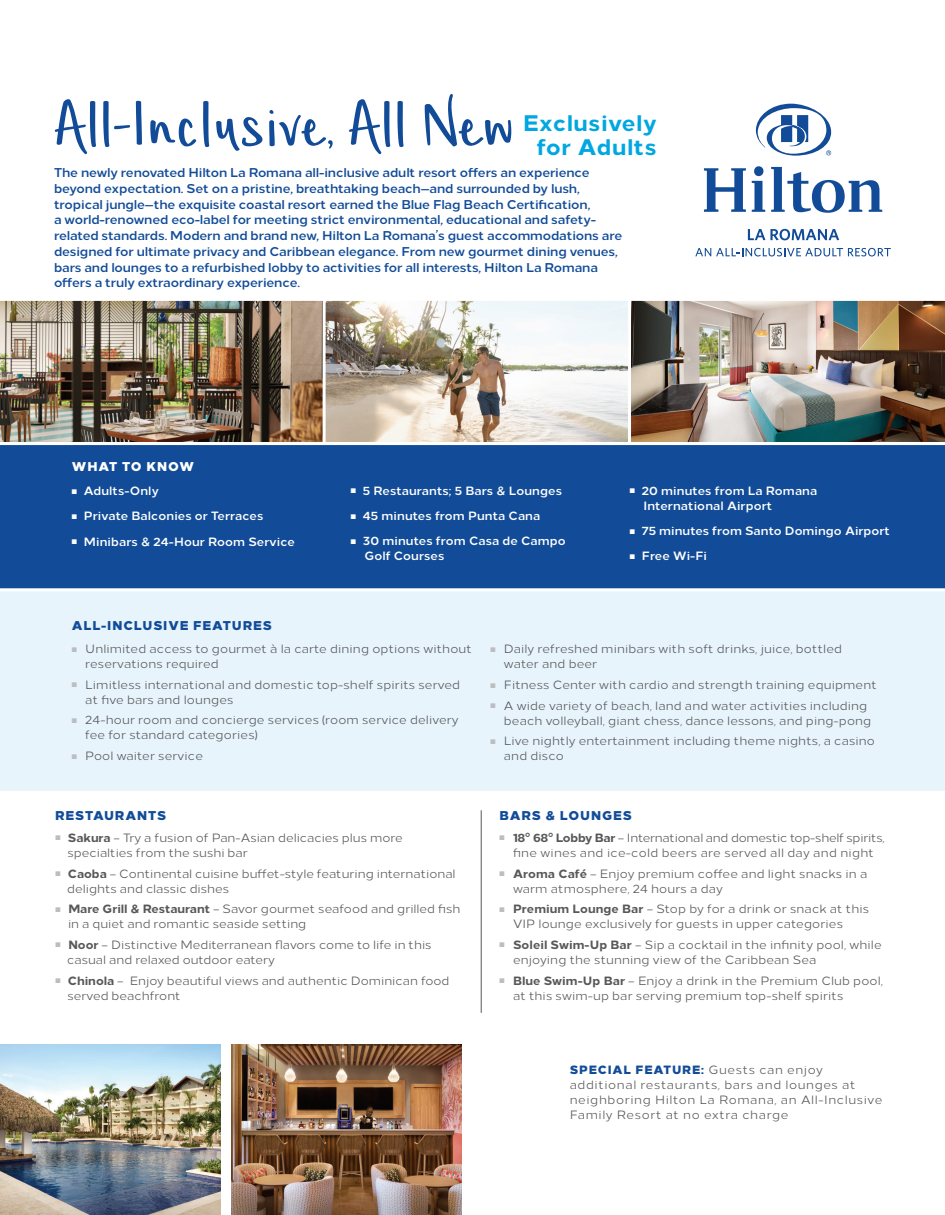
<style>
.page{position:relative;width:945px;height:1215px;background:#fff}
.page>*{position:absolute;margin:0;border:0;box-sizing:border-box;transform-origin:0 0}
.t1{font:93.75px "Simple Joys";letter-spacing:-.01em;color:#124c98}
.t2{font:800 22.5px/24px "Loew";letter-spacing:.03em;color:#00a7e0;text-align:right}
.t3{font:700 12.75px/15.8px "Loew";letter-spacing:-.01em;color:#124c98}
.Subs_Space_below{font:800 12.75px "Loew";letter-spacing:.07em;color:#124c98}
.Sub_Rule_Above{font:800 12.75px "Loew";letter-spacing:.07em;color:#124c98}
.Subs_KO{font:800 12.75px "Loew";letter-spacing:.07em;color:#fff}
.Subs_Space_below-2{font:12px/15px "Loew";letter-spacing:.01em;color:#57585a}
.t4{font:700 12px/15px "Loew";letter-spacing:.01em;color:#fff}
.Subs_Space_below-3{font:12px/15px "Loew";letter-spacing:.05em;color:#57585a}
.Subs_Space_below-4{font:12px/15px "Loew";letter-spacing:-.01em;color:#57585a;text-align:center}
.s1{color:#bcbdc0}
.s2{font-weight:800}
.s3{font-weight:800;color:#124c98}
</style>
<div class="page">
<img style="left:0;top:300px;width:945px;height:142px">
<div style="left:0;top:591px;width:945px;height:199px;background:#e7f4fb"></div>
<hr style="left:481px;top:810px;width:1px;height:203px;background:#57585a">
<div style="left:0;top:445px;width:945px;height:144px;background:#124c98"></div>
<svg style="left:756px;top:104px;width:75px;height:52px"></svg>
<svg style="left:704px;top:168px;width:42px;height:44px"></svg>
<svg style="left:752px;top:166px;width:13px;height:46px"></svg>
<svg style="left:771px;top:167px;width:111px;height:46px"></svg>
<svg style="left:748px;top:229px;width:91px;height:11px"></svg>
<svg style="left:695px;top:248px;width:196px;height:8px"></svg>
<img style="left:232px;top:1045px;width:230px;height:170px">
<img style="left:0;top:1045px;width:220px;height:170px">
<p class="t1" style="left:54px;top:85px;width:463px">All-Inclusive, All New</p>
<p class="t2" style="left:523px;top:109px;width:135px">Exclusively for Adults</p>
<p class="t3" style="left:54px;top:164px;width:570px">The newly renovated Hilton La Romana all-inclusive adult resort offers an experience beyond expectation. Set on a pristine, breathtaking beach—and surrounded by lush, tropical jungle—the exquisite coastal resort earned the Blue Flag Beach Certification,<br>a world-renowned eco-label for meeting strict environmental, educational and safety&shy;related standards. Modern and brand new, Hilton La Romana’s guest accommodations are designed for ultimate privacy and Caribbean elegance. From new gourmet dining venues, bars and lounges to a refurbished lobby to activities for all interests, Hilton La Romana offers a truly extraordinary experience.</p>
<p class="Subs_KO" style="left:72px;top:456px;width:124px">WHAT TO KNOW</p>
<p class="t4" style="left:72px;top:482px;width:88px">■ Adults-Only</p>
<p class="t4" style="left:72px;top:508px;width:193px">■ Private Balconies or Terraces</p>
<p class="t4" style="left:72px;top:533px;width:225px">■ Minibars &amp; 24-Hour Room Service</p>
<p class="t4" style="left:351px;top:482px;width:213px">■ 5 Restaurants; 5 Bars &amp; Lounges</p>
<p class="t4" style="left:351px;top:507px;width:191px">■ 45 minutes from Punta Cana</p>
<p class="t4" style="left:364px;top:533px;width:203px;text-indent:-14px">■ 30 minutes from Casa de Campo<br>Golf Courses</p>
<p class="t4" style="left:643px;top:482px;width:175px;text-indent:-14px">■ 20 minutes from La Romana<br>International Airport</p>
<p class="t4" style="left:630px;top:522px;width:262px">■ 75 minutes from Santo Domingo Airport</p>
<p class="t4" style="left:630px;top:548px;width:79px">■ Free Wi-Fi</p>
<p class="Sub_Rule_Above" style="left:72px;top:615px;width:201px">ALL-INCLUSIVE FEATURES</p>
<p class="Subs_Space_below-2" style="left:85px;top:640px;width:388px;text-indent:-14px"><span class="s1">■</span> Unlimited access to gourmet à la carte dining options without reservations required</p>
<p class="Subs_Space_below-2" style="left:85px;top:676px;width:376px;text-indent:-14px"><span class="s1">■</span> Limitless international and domestic top-shelf spirits served at five bars and lounges</p>
<p class="Subs_Space_below-2" style="left:85px;top:712px;width:375px;text-indent:-14px"><span class="s1">■</span> 24-hour room and concierge services (room service delivery fee for standard categories)</p>
<p class="Subs_Space_below-2" style="left:72px;top:747px;width:133px"><span class="s1">■</span> Pool waiter service</p>
<p class="Subs_Space_below-2" style="left:504px;top:641px;width:340px;text-indent:-14px"><span class="s1">■</span> Daily refreshed minibars with soft drinks, juice, bottled water and beer</p>
<p class="Subs_Space_below-2" style="left:490px;top:676px;width:388px"><span class="s1">■</span> Fitness Center with cardio and strength training equipment</p>
<p class="Subs_Space_below-2" style="left:504px;top:697px;width:369px;text-indent:-14px"><span class="s1">■</span> A wide variety of beach, land and water activities including beach volleyball, giant chess, dance lessons, and ping-pong</p>
<p class="Subs_Space_below-2" style="left:504px;top:733px;width:373px;text-indent:-14px"><span class="s1">■</span> Live nightly entertainment including theme nights, a casino and disco</p>
<p class="Subs_Space_below" style="left:55px;top:805px;width:113px">RESTAURANTS</p>
<p class="Subs_Space_below-2" style="left:68px;top:829px;width:337px;text-indent:-12px"><span class="s1">■</span> <span class="s2">Sakura</span> – Try a fusion of Pan-Asian delicacies plus more specialties from the sushi bar</p>
<p class="Subs_Space_below-2" style="left:67px;top:865px;width:390px;text-indent:-12px"><span class="s1">■</span> <span class="s2">Caoba</span> – Continental cuisine buffet-style featuring international delights and classic dishes</p>
<p class="Subs_Space_below-2" style="left:68px;top:900px;width:394px;text-indent:-13px"><span class="s1">■</span> <span class="s2">Mare Grill &amp; Restaurant</span> – Savor gourmet seafood and grilled fish in a quiet and romantic seaside setting</p>
<p class="Subs_Space_below-2" style="left:67px;top:936px;width:366px;text-indent:-12px"><span class="s1">■</span> <span class="s2">Noor</span> – Distinctive Mediterranean flavors come to life in this casual and relaxed outdoor eatery</p>
<p class="Subs_Space_below-2" style="left:68px;top:972px;width:384px;text-indent:-12px"><span class="s1">■</span> <span class="s2">Chinola</span> – Enjoy beautiful views and authentic Dominican food served beachfront</p>
<p class="Subs_Space_below" style="left:500px;top:805px;width:134px">BARS &amp; LOUNGES</p>
<p class="Subs_Space_below-4" style="left:500px;top:829px;width:387px"><span class="s1">■</span> <span class="s2">18° 68° Lobby Bar</span> – International and domestic top-shelf spirits, fine wines and ice-cold beers are served all day and night</p>
<p class="Subs_Space_below-2" style="left:513px;top:865px;width:356px;text-indent:-14px"><span class="s1">■</span> <span class="s2">Aroma Café</span> – Enjoy premium coffee and light snacks in a warm atmosphere, 24 hours a day</p>
<p class="Subs_Space_below-2" style="left:513px;top:900px;width:358px;text-indent:-14px"><span class="s1">■</span> <span class="s2">Premium Lounge Bar</span> – Stop by for a drink or snack at this<br>VIP lounge exclusively for guests in upper categories</p>
<p class="Subs_Space_below-2" style="left:513px;top:936px;width:370px;text-indent:-14px"><span class="s1">■</span> <span class="s2">Soleil Swim-Up Bar</span> – Sip a cocktail in the infinity pool, while enjoying the stunning view of the Caribbean Sea</p>
<p class="Subs_Space_below-2" style="left:513px;top:972px;width:372px;text-indent:-14px"><span class="s1">■</span> <span class="s2">Blue Swim-Up Bar</span> – Enjoy a drink in the Premium Club pool, at this swim-up bar serving premium top-shelf spirits</p>
<p class="Subs_Space_below-3" style="left:570px;top:1061px;width:314px"><span class="s3">SPECIAL FEATURE:</span> Guests can enjoy additional restaurants, bars and lounges at neighboring Hilton La Romana, an All-Inclusive Family Resort at no extra charge</p>
</div>
